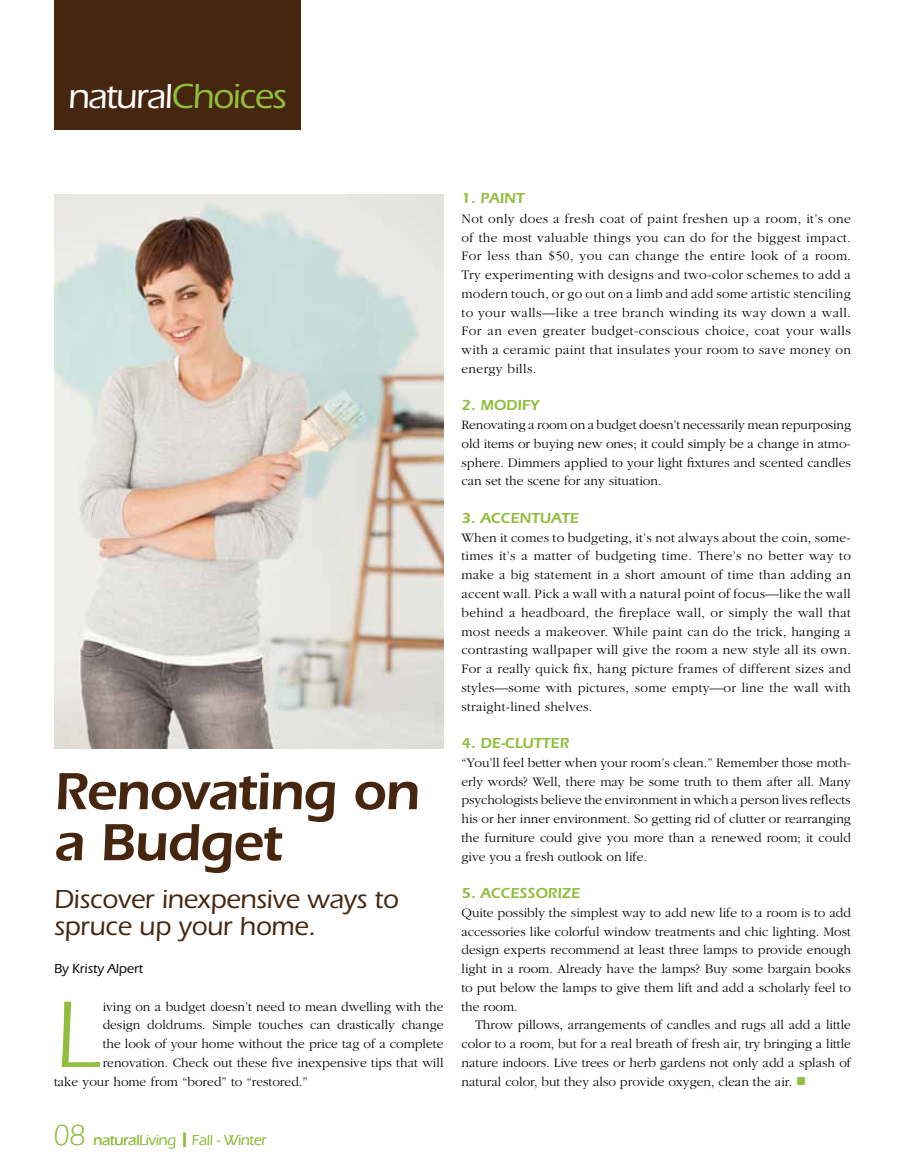
<style>
.page{position:relative;width:905px;height:1175px;background:#fff}
.page>*{position:absolute;margin:0;border:0;box-sizing:border-box;transform-origin:0 0}
.t1{font:97.8px "Itc Eras";color:#91be3e}
.t2{font:600 54px/51px "Itc Eras";color:#46260e}
.t3{font:500 36px "Itc Eras";letter-spacing:-.04em;color:#fff}
.t4{font:500 27px/27px "Itc Eras";letter-spacing:-.01em;color:#46260e}
.t5{font:600 15px "Itc Eras";color:#91be3e}
.t6{font:15px "Itc Eras";letter-spacing:-.01em;color:#91be3e}
.t7{font:300 13.5px/18.8px "Garamond";color:#000;text-align:justify}
.t8{font:500 13.5px "Itc Eras";color:#000}
.s1{color:#91be3e}
.s2{font-weight:300;font-size:30px}
.s3{font-weight:500}
</style>
<div class="page">
<div style="left:54px;top:0;width:247px;height:129px;background:#46260e"></div>
<img style="left:54px;top:194px;width:389px;height:554px">
<h3 class="t3" style="left:68px;top:76px;width:220px">natural<span class="s1">Choices</span></h3>
<h2 class="t2" style="left:54px;top:766px;width:367px">RENOVATING ON<br>A BUDGET</h2>
<h3 class="t4" style="left:54px;top:885px;width:346px">Discover inexpensive ways to spruce up your home.</h3>
<p class="t8" style="left:54px;top:961px;width:91px">By Kristy Alpert</p>
<h1 class="t1" style="left:54px;top:980px;width:40px">L</h1>
<p class="t7" style="left:103px;top:997px;width:342px">iving on a budget doesn’t need to mean dwelling with the</p>
<p class="t7" style="left:103px;top:1016px;width:342px">design doldrums. Simple touches can drastically change</p>
<p class="t7" style="left:103px;top:1034px;width:342px">the look of your home without the price tag of a complete</p>
<p class="t7" style="left:103px;top:1053px;width:342px">renovation. Check out these five inexpensive tips that will</p>
<p class="t7" style="left:54px;top:1072px;width:255px">take your home from “bored” to “restored.”</p>
<p class="t6" style="left:53px;top:1131px;width:214px"><span class="s2">08</span> <span class="s3">natural</span>Living ❙ Fall - Winter</p>
<p class="t5" style="left:461px;top:189px;width:64px">1. PAINT</p>
<p class="t7" style="left:461px;top:209px;width:391px">Not only does a fresh coat of paint freshen up a room, it’s one of the most valuable things you can do for the biggest impact.<br>For less than $50, you can change the entire look of a room.<br>Try experimenting with designs and two-color schemes to add a modern touch, or go out on a limb and add some artistic stenciling to your walls—like a tree branch winding its way down a wall.<br>For an even greater budget-conscious choice, coat your walls with a ceramic paint that insulates your room to save money on energy bills.</p>
<p class="t5" style="left:461px;top:397px;width:79px">2. MODIFY</p>
<p class="t7" style="left:461px;top:416px;width:391px">Renovating a room on a budget doesn’t necessarily mean repurposing old items or buying new ones; it could simply be a change in atmo&shy;sphere. Dimmers applied to your light fixtures and scented candles can set the scene for any situation.</p>
<p class="t5" style="left:461px;top:509px;width:119px">3. ACCENTUATE</p>
<p class="t7" style="left:461px;top:528px;width:391px">When it comes to budgeting, it’s not always about the coin, some&shy;times it’s a matter of budgeting time. There’s no better way to make a big statement in a short amount of time than adding an accent wall. Pick a wall with a natural point of focus—like the wall behind a headboard, the fireplace wall, or simply the wall that most needs a makeover. While paint can do the trick, hanging a contrasting wallpaper will give the room a new style all its own.<br>For a really quick fix, hang picture frames of different sizes and styles—some with pictures, some empty—or line the wall with straight-lined shelves.</p>
<p class="t5" style="left:461px;top:734px;width:106px">4. DE-CLUTTER</p>
<p class="t7" style="left:461px;top:753px;width:391px">“You’ll feel better when your room’s clean.” Remember those moth&shy;erly words? Well, there may be some truth to them after all. Many psychologists believe the environment in which a person lives reflects his or her inner environment. So getting rid of clutter or rearranging the furniture could give you more than a renewed room; it could give you a fresh outlook on life.</p>
<p class="t5" style="left:461px;top:884px;width:120px">5. ACCESSORIZE</p>
<p class="t7" style="left:461px;top:903px;width:391px">Quite possibly the simplest way to add new life to a room is to add accessories like colorful window treatments and chic lighting. Most design experts recommend at least three lamps to provide enough light in a room. Already have the lamps? Buy some bargain books to put below the lamps to give them lift and add a scholarly feel to the room.</p>
<p class="t7" style="left:461px;top:1016px;width:391px;text-indent:14px">Throw pillows, arrangements of candles and rugs all add a little color to a room, but for a real breath of fresh air, try bringing a little nature indoors. Live trees or herb gardens not only add a splash of natural color, but they also provide oxygen, clean the air. <span class="s1">■</span></p>
</div>
